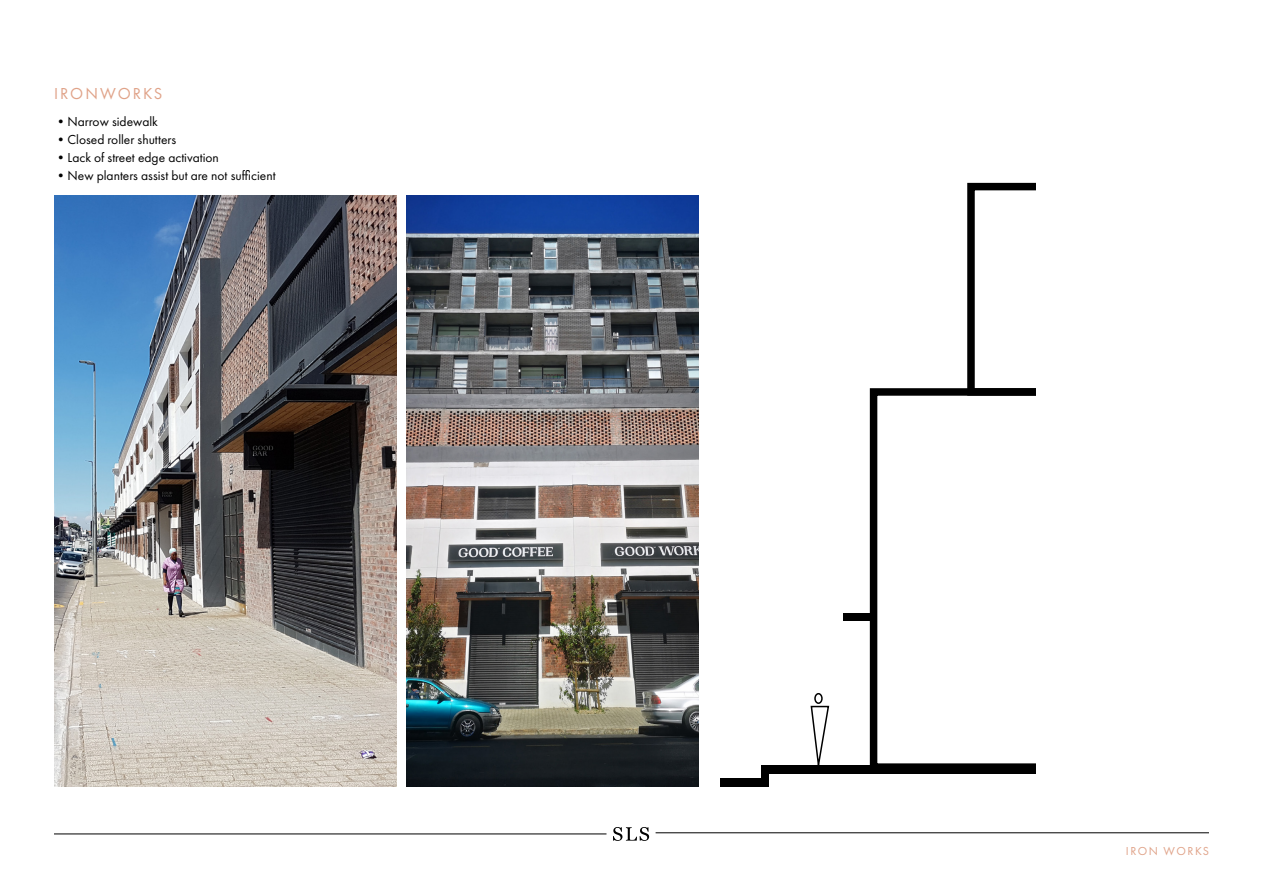
<style>
.page{position:relative;width:1263px;height:893px;background:#fff}
.page>*{position:absolute;margin:0;border:0;box-sizing:border-box;transform-origin:0 0}
.t1{font:16.5px "Futura PT";letter-spacing:.12em;color:#e0a389}
.t2{font:13.5px "Futura PT";color:#000}
.t3{font:12px "Futura PT";letter-spacing:.12em;color:#e0a389}
</style>
<div class="page">
<svg style="left:613px;top:827px;width:36px;height:14px"></svg>
<hr style="left:54px;top:834px;width:552px;height:1px;background:#000">
<hr style="left:656px;top:832px;width:553px;height:1px;background:#000">
<img style="left:54px;top:196px;width:342px;height:591px">
<img style="left:407px;top:196px;width:291px;height:591px">
<div style="left:761px;top:765px;width:371px;height:9px;background:#000"></div>
<div style="left:720px;top:778px;width:48px;height:9px;background:#000"></div>
<div style="left:870px;top:388px;width:263px;height:383px;border:8px solid #000"></div>
<div style="left:967px;top:183px;width:166px;height:213px;border:8px solid #000"></div>
<div style="left:1036px;top:155px;width:108px;height:660px;background:#fff"></div>
<div style="left:843px;top:613px;width:31px;height:7px;background:#000"></div>
<div style="left:761px;top:765px;width:7px;height:15px;background:#000"></div>
<div style="left:814px;top:693px;width:9px;height:11px;border:2px solid #000;border-radius:50%"></div>
<svg style="left:810px;top:705px;width:20px;height:60px"></svg>
<p class="t1" style="left:54px;top:84px;width:110px">IRONWORKS</p>
<p class="t2" style="left:54px;top:113px;width:106px">•Narrow sidewalk</p>
<p class="t2" style="left:54px;top:131px;width:124px">•Closed roller shutters</p>
<p class="t2" style="left:54px;top:149px;width:166px">•Lack of street edge activation</p>
<p class="t2" style="left:54px;top:167px;width:223px">•New planters assist but are not sufficient</p>
<p class="t3" style="left:1126px;top:844px;width:85px">IRON WORKS</p>
</div>
